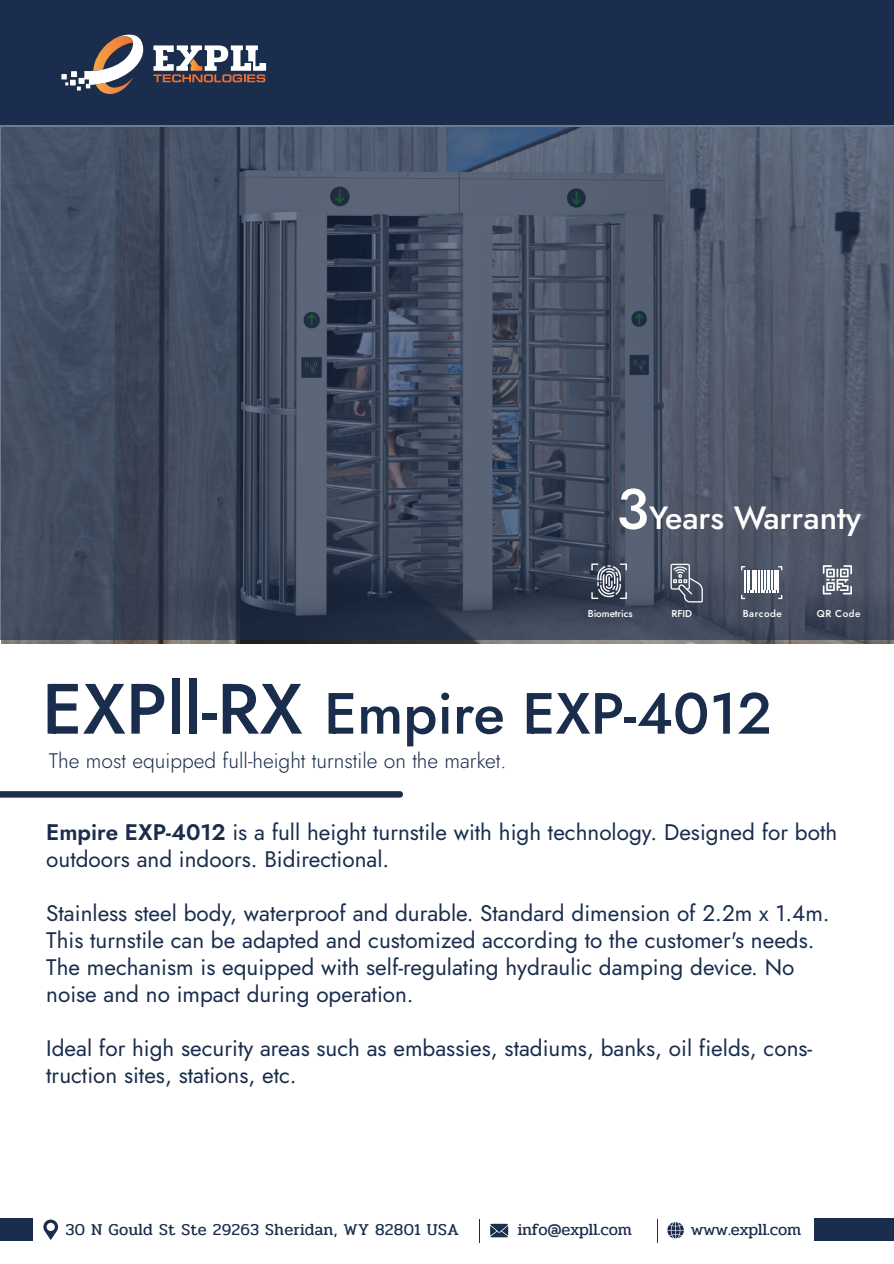
<style>
.page{position:relative;width:894px;height:1264px;background:#fff}
.page>*{position:absolute;margin:0;border:0;box-sizing:border-box;transform-origin:0 0}
.t1{font:500 57.9px "Jost";color:#1a2d4d}
.t2{font:500 32.1px "Jost";color:#fff}
.t3{font:22.5px/27px "Jost";color:#1a2d4d}
.t4{font:300 21px "Jost";color:#1a2d4d}
.t5{font:16.5px "Pridi";letter-spacing:.01em;color:#1a2d4d}
.t6{font:16.5px "Pridi";letter-spacing:-.015em;color:#1a2d4d}
.t7{font:500 9.9px "Jost";letter-spacing:-.005em;color:#fff}
.t8{font:500 9.9px "Jost";letter-spacing:.05em;color:#fff}
.s1{font-size:56.85px}
.s2{font-size:71.1px}
.s3{font-weight:600}
</style>
<div class="page">
<svg style="left:0;top:124px;width:894px;height:516px;background:#465063"></svg>
<svg style="left:43px;top:1219px;width:15px;height:21px"></svg>
<svg style="left:667px;top:1222px;width:16px;height:16px"></svg>
<svg style="left:479px;top:1219px;width:1px;height:24px"></svg>
<svg style="left:490px;top:1223px;width:18px;height:14px"></svg>
<div style="left:0;top:1218px;width:33px;height:22px;background:#1a2d4d"></div>
<div style="left:814px;top:1218px;width:80px;height:22px;background:#1a2d4d"></div>
<div style="left:0;top:0;width:894px;height:124px;background:#1a2d4d"></div>
<svg style="left:61px;top:34px;width:83px;height:60px"></svg>
<svg style="left:153px;top:45px;width:113px;height:37px"></svg>
<svg style="left:0;top:791px;width:403px;height:6px;background:#1f3151"></svg>
<svg style="left:822px;top:565px;width:30px;height:29px"></svg>
<svg style="left:670px;top:564px;width:32px;height:38px"></svg>
<svg style="left:741px;top:566px;width:41px;height:33px"></svg>
<svg style="left:591px;top:563px;width:36px;height:36px"></svg>
<h2 class="t2" style="left:616px;top:496px;width:246px"><span class="s1">3</span>Years Warranty</h2>
<p class="t7" style="left:587px;top:607px;width:46px">Biometrics</p>
<p class="t7" style="left:671px;top:607px;width:22px">RFID</p>
<p class="t8" style="left:742px;top:607px;width:41px">Barcode</p>
<p class="t7" style="left:816px;top:607px;width:45px">QR Code</p>
<h1 class="t1" style="left:42px;top:674px;width:731px"><span class="s2">EXPll-RX</span> Empire EXP-4012</h1>
<p class="t4" style="left:49px;top:746px;width:459px">The most equipped full-height turnstile on the market.</p>
<p class="t3" style="left:46px;top:819px;width:792px"><span class="s3">Empire EXP-4012</span> is a full height turnstile with high technology. Designed for both outdoors and indoors. Bidirectional.</p>
<p class="t3" style="left:46px;top:900px;width:785px">Stainless steel body, waterproof and durable. Standard dimension of 2.2m x 1.4m.<br>This turnstile can be adapted and customized according to the customer's needs.<br>The mechanism is equipped with self-regulating hydraulic damping device. No noise and no impact during operation.</p>
<p class="t3" style="left:46px;top:1035px;width:767px">Ideal for high security areas such as embassies, stadiums, banks, oil fields, cons&shy;truction sites, stations, etc.</p>
<p class="t5" style="left:65px;top:1217px;width:395px">30 N Gould St Ste 29263 Sheridan, WY 82801 USA</p>
<p class="t6" style="left:517px;top:1218px;width:116px">info@expll.com</p>
<p class="t6" style="left:690px;top:1217px;width:112px">www.expll.com</p>
</div>
